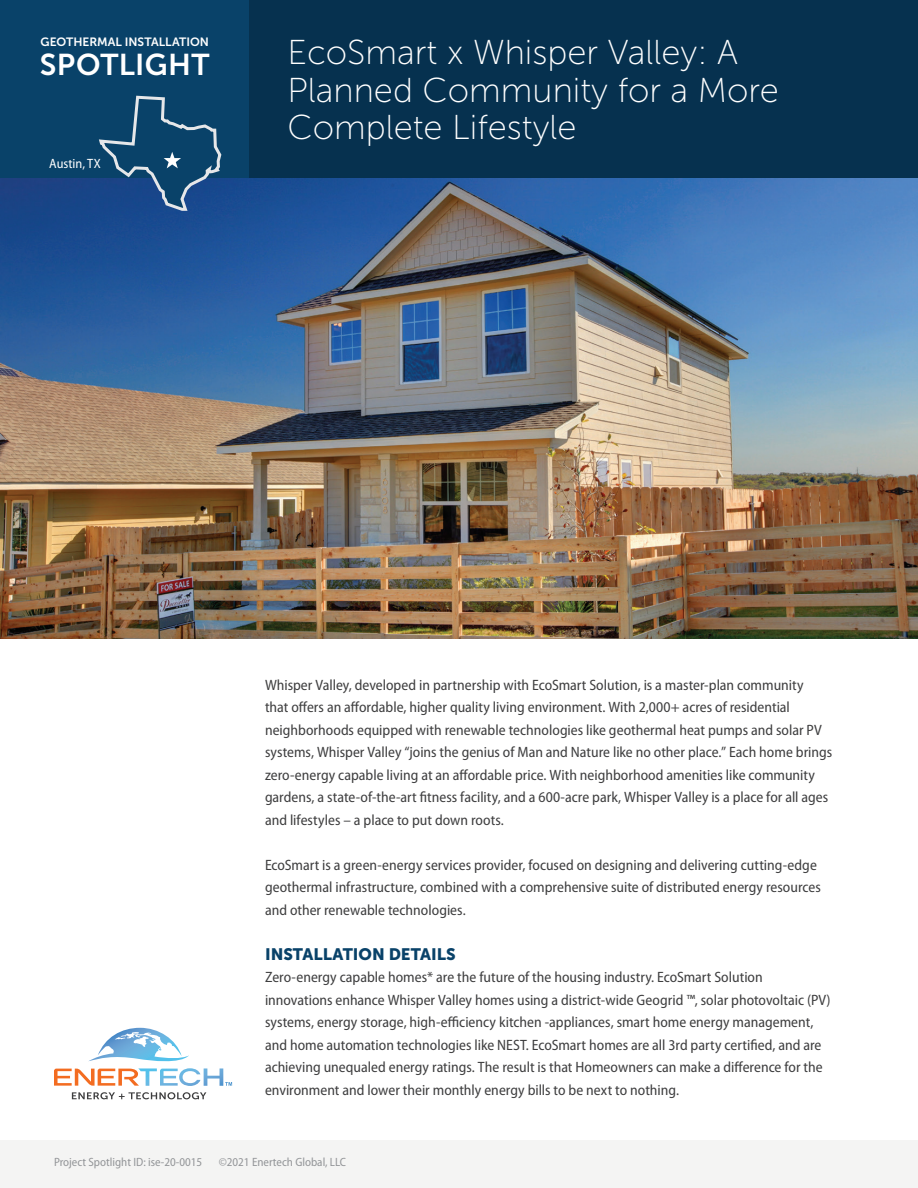
<style>
.page{position:relative;width:918px;height:1188px;background:#fff}
.page>*{position:absolute;margin:0;border:0;box-sizing:border-box;transform-origin:0 0}
.t1{font:34.5px/37.5px "Museo Sans 100";color:#fff}
.t2{font:30px "Museo Sans 700";letter-spacing:.01em;color:#fff}
.t3{font:16.5px "Museo Sans 900";color:#094269}
.t4{font:semi-condensed 15px/22.5px "Myriad Pro";color:#3e3e3f}
.t5{font:semi-condensed 13.5px "Myriad Pro";color:#fff}
.t6{font:semi-condensed 12px "Myriad Pro";color:#939598}
.t7{font:12px "Museo Sans 700";color:#fff}
</style>
<div class="page">
<img style="left:0;top:178px;width:918px;height:461px">
<div style="left:0;top:1140px;width:918px;height:48px;background:#f4f4f3"></div>
<svg style="left:72px;top:1092px;width:134px;height:7px"></svg>
<svg style="left:54px;top:1032px;width:178px;height:54px"></svg>
<div style="left:0;top:0;width:917px;height:178px;background:#094269"></div>
<div style="left:249px;top:0;width:669px;height:178px;background:#06314f"></div>
<svg style="left:97px;top:95px;width:126px;height:117px"></svg>
<p class="t7" style="left:40px;top:35px;width:170px">GEOTHERMAL INSTALLATION</p>
<h2 class="t2" style="left:40px;top:48px;width:171px">SPOTLIGHT</h2>
<p class="t5" style="left:49px;top:156px;width:53px">Austin, TX</p>
<h1 class="t1" style="left:287px;top:34px;width:493px">EcoSmart x Whisper Valley: A<br>Planned Community for a More<br>Complete Lifestyle</h1>
<p class="t4" style="left:265px;top:674px;width:569px">Whisper Valley, developed in partnership with EcoSmart Solution, is a master-plan community<br>that offers an affordable, higher quality living environment. With 2,000+ acres of residential neighborhoods equipped with renewable technologies like geothermal heat pumps and solar PV systems, Whisper Valley “joins the genius of Man and Nature like no other place.” Each home brings zero-energy capable living at an affordable price. With neighborhood amenities like community gardens, a state-of-the-art fitness facility, and a 600-acre park, Whisper Valley is a place for all ages and lifestyles – a place to put down roots.</p>
<p class="t4" style="left:265px;top:854px;width:557px">EcoSmart is a green-energy services provider, focused on designing and delivering cutting-edge geothermal infrastructure, combined with a comprehensive suite of distributed energy resources and other renewable technologies.</p>
<p class="t3" style="left:265px;top:945px;width:192px">INSTALLATION DETAILS</p>
<p class="t4" style="left:265px;top:966px;width:567px">Zero-energy capable homes* are the future of the housing industry. EcoSmart Solution innovations enhance Whisper Valley homes using a district-wide Geogrid ™, solar photovoltaic (PV) systems, energy storage, high-efficiency kitchen -appliances, smart home energy management, and home automation technologies like NEST. EcoSmart homes are all 3rd party certified, and are achieving unequaled energy ratings. The result is that Homeowners can make a difference for the environment and lower their monthly energy bills to be next to nothing.</p>
<p class="t6" style="left:54px;top:1156px;width:150px">Project Spotlight ID: ise-20-0015</p>
<p class="t6" style="left:219px;top:1156px;width:129px">©2021 Enertech Global, LLC</p>
</div>
